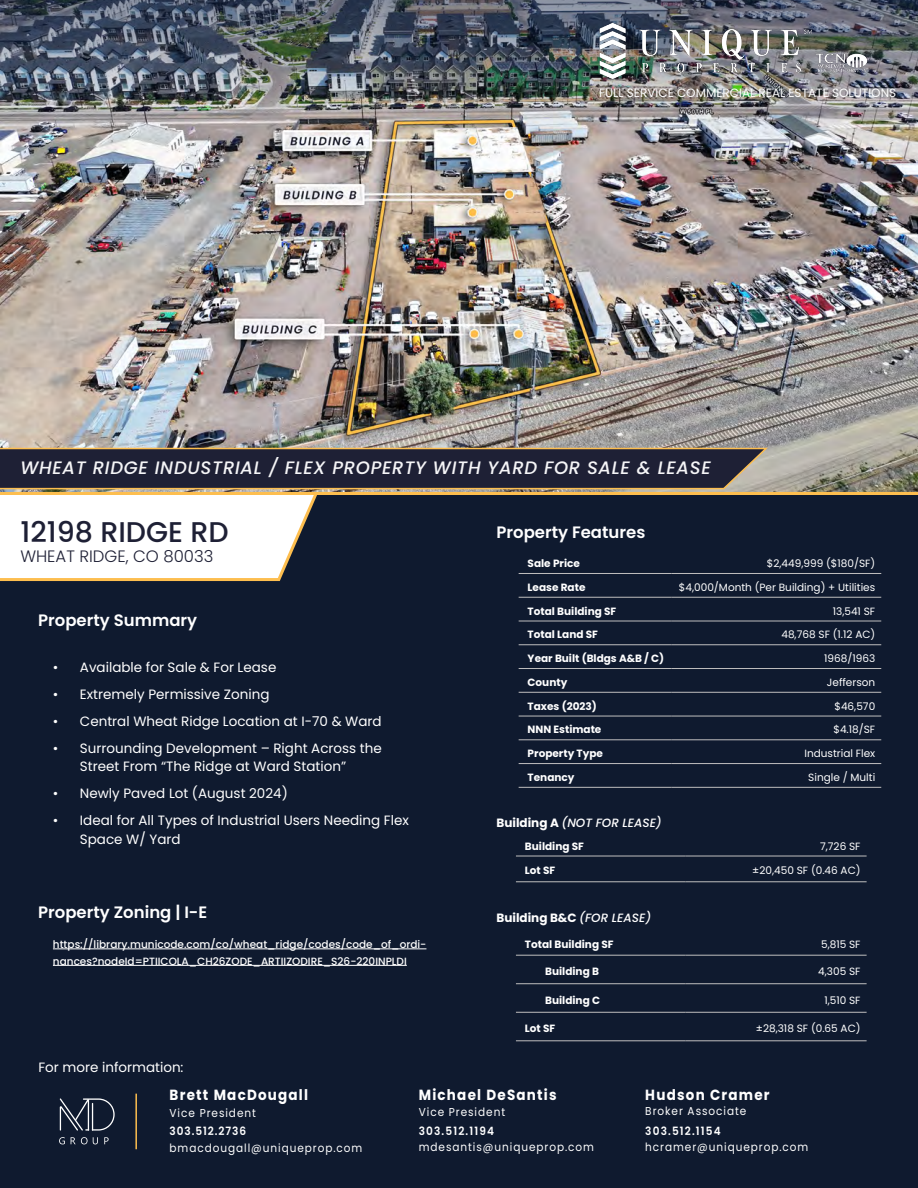
<style>
.page{position:relative;width:918px;height:1188px;background:#fff}
.page>*{position:absolute;margin:0;border:0;box-sizing:border-box;transform-origin:0 0}
.t1{font:500 28.5px "Poppins";color:#1e2035}
.t2{font:italic 500 18px "Poppins";letter-spacing:.04em;color:#f5f5f7}
.t3{font:600 16.5px "Poppins";color:#fff}
.t4{font:300 16.5px "Poppins";color:#1e2035}
.t5{font:700 14.7px "Poppins";letter-spacing:.09em;color:#fff;scale:.92 1}
.t6{font:13.5px/18px "Poppins";color:#fff}
.t7{font:12px "Poppins";color:#fff}
.t8{font:italic 500 12px "Poppins";color:#fff}
.t9{font:700 12px "Poppins";color:#fff}
.t10{font:11.4px "Poppins";letter-spacing:.09em;color:#fff;scale:.92 1}
.t11{font:600 11.4px "Poppins";letter-spacing:.11em;color:#fff;scale:.92 1}
.t12{font:600 11.4px "Poppins";letter-spacing:.09em;color:#fff;scale:.92 1}
.t13{font:10.5px "Poppins";color:#fff}
.t14{font:700 10.5px "Poppins";color:#fff}
.t15{font:500 10.5px/16.5px "Poppins";color:#fff}
.s1{font-weight:700;font-style:normal}
.s2{font-weight:500;font-style:italic}
</style>
<div class="page">
<div style="left:0;top:287px;width:918px;height:901px;background:#0f1a2f"></div>
<img style="left:0;top:122px;width:918px;height:370px">
<img style="left:0;top:0;width:918px;height:122px">
<img style="left:595px;top:22px;width:274px;height:59px">
<hr style="left:0;top:492px;width:918px;height:3px;background:#fdbe4f">
<svg style="left:0;top:446px;width:768px;height:135px"></svg>
<svg style="left:59px;top:1137px;width:6px;height:7px"></svg>
<svg style="left:71px;top:1137px;width:27px;height:7px"></svg>
<svg style="left:104px;top:1137px;width:5px;height:7px"></svg>
<svg style="left:60px;top:1098px;width:55px;height:33px"></svg>
<hr style="left:135px;top:1094px;width:2px;height:55px;background:#fdbe4f">
<hr style="left:519px;top:573px;width:153px;height:1px;background:#c0bfbf">
<hr style="left:672px;top:573px;width:209px;height:1px;background:#c0bfbf">
<hr style="left:519px;top:597px;width:153px;height:1px;background:#c0bfbf">
<hr style="left:672px;top:597px;width:209px;height:1px;background:#c0bfbf">
<hr style="left:519px;top:668px;width:153px;height:1px;background:#c0bfbf">
<hr style="left:672px;top:668px;width:209px;height:1px;background:#c0bfbf">
<hr style="left:519px;top:692px;width:153px;height:1px;background:#c0bfbf">
<hr style="left:672px;top:692px;width:209px;height:1px;background:#c0bfbf">
<hr style="left:519px;top:716px;width:153px;height:1px;background:#c0bfbf">
<hr style="left:672px;top:716px;width:209px;height:1px;background:#c0bfbf">
<hr style="left:519px;top:739px;width:153px;height:1px;background:#c0bfbf">
<hr style="left:672px;top:739px;width:209px;height:1px;background:#c0bfbf">
<hr style="left:519px;top:763px;width:153px;height:1px;background:#c0bfbf">
<hr style="left:672px;top:763px;width:209px;height:1px;background:#c0bfbf">
<hr style="left:519px;top:787px;width:153px;height:1px;background:#c0bfbf">
<hr style="left:672px;top:787px;width:209px;height:1px;background:#c0bfbf">
<hr style="left:519px;top:621px;width:153px;height:1px;background:#c0bfbf">
<hr style="left:672px;top:621px;width:209px;height:1px;background:#c0bfbf">
<hr style="left:519px;top:644px;width:153px;height:1px;background:#c0bfbf">
<hr style="left:672px;top:644px;width:209px;height:1px;background:#c0bfbf">
<hr style="left:53px;top:949px;width:373px;height:1px;background:#fff">
<hr style="left:53px;top:965px;width:354px;height:1px;background:#fff">
<hr style="left:516px;top:881px;width:170px;height:1px;background:#c0bfbf">
<hr style="left:686px;top:881px;width:181px;height:1px;background:#c0bfbf">
<hr style="left:516px;top:856px;width:170px;height:1px;background:#c0bfbf">
<hr style="left:686px;top:856px;width:181px;height:1px;background:#c0bfbf">
<hr style="left:516px;top:955px;width:170px;height:1px;background:#c0bfbf">
<hr style="left:686px;top:955px;width:181px;height:1px;background:#c0bfbf">
<hr style="left:516px;top:983px;width:170px;height:1px;background:#c0bfbf">
<hr style="left:686px;top:983px;width:181px;height:1px;background:#c0bfbf">
<hr style="left:516px;top:1012px;width:170px;height:1px;background:#c0bfbf">
<hr style="left:686px;top:1012px;width:181px;height:1px;background:#c0bfbf">
<hr style="left:516px;top:1040px;width:170px;height:1px;background:#c0bfbf">
<hr style="left:686px;top:1040px;width:181px;height:1px;background:#c0bfbf">
<p class="t7" style="left:599px;top:85px;width:299px">FULL SERVICE COMMERCIAL REAL ESTATE SOLUTIONS</p>
<h2 class="t2" style="left:20px;top:457px;width:692px">WHEAT RIDGE INDUSTRIAL / FLEX PROPERTY WITH YARD FOR SALE &amp; LEASE</h2>
<h1 class="t1" style="left:20px;top:515px;width:210px">12198 RIDGE RD</h1>
<p class="t4" style="left:20px;top:546px;width:194px">WHEAT RIDGE, CO 80033</p>
<p class="t3" style="left:38px;top:611px;width:160px">Property Summary</p>
<p class="t6" style="left:53px;top:658px;width:225px">• Available for Sale &amp; For Lease</p>
<p class="t6" style="left:53px;top:685px;width:218px">• Extremely Permissive Zoning</p>
<p class="t6" style="left:53px;top:712px;width:330px">• Central Wheat Ridge Location at I-70 &amp; Ward</p>
<p class="t6" style="left:80px;top:739px;width:303px;text-indent:-27px">• Surrounding Development – Right Across the<br>Street From “The Ridge at Ward Station”</p>
<p class="t6" style="left:53px;top:784px;width:236px">• Newly Paved Lot (August 2024)</p>
<p class="t6" style="left:80px;top:810px;width:330px;line-height:19.5px;text-indent:-27px">• Ideal for All Types of Industrial Users Needing Flex<br>Space W/ Yard</p>
<p class="t3" style="left:38px;top:903px;width:171px">Property Zoning | I-E</p>
<p class="t15" style="left:53px;top:936px;width:375px">https://library.municode.com/co/wheat_ridge/codes/code_of_ordi&shy;nances?nodeId=PTIICOLA_CH26ZODE_ARTIIZODIRE_S26-220INPLDI</p>
<p class="t6" style="left:38px;top:1058px;width:147px">For more information:</p>
<p class="t3" style="left:496px;top:523px;width:150px">Property Features</p>
<p class="t14" style="left:528px;top:557px;width:54px">Sale Price</p>
<p class="t13" style="left:767px;top:557px;width:110px">$2,449,999 ($180/SF)</p>
<p class="t14" style="left:528px;top:581px;width:59px">Lease Rate</p>
<p class="t13" style="left:679px;top:581px;width:198px">$4,000/Month (Per Building) + Utilities</p>
<p class="t14" style="left:528px;top:605px;width:90px">Total Building SF</p>
<p class="t13" style="left:833px;top:605px;width:44px">13,541 SF</p>
<p class="t14" style="left:528px;top:629px;width:72px">Total Land SF</p>
<p class="t13" style="left:781px;top:629px;width:95px">48,768 SF (1.12 AC)</p>
<p class="t14" style="left:528px;top:652px;width:138px">Year Built (Bldgs A&amp;B / C)</p>
<p class="t13" style="left:824px;top:652px;width:53px">1968/1963</p>
<p class="t14" style="left:528px;top:676px;width:41px">County</p>
<p class="t13" style="left:827px;top:676px;width:50px">Jefferson</p>
<p class="t14" style="left:528px;top:700px;width:71px">Taxes (2023)</p>
<p class="t13" style="left:834px;top:700px;width:42px">$46,570</p>
<p class="t14" style="left:528px;top:724px;width:75px">NNN Estimate</p>
<p class="t13" style="left:834px;top:724px;width:43px">$4.18/SF</p>
<p class="t14" style="left:528px;top:747px;width:77px">Property Type</p>
<p class="t13" style="left:804px;top:747px;width:72px">Industrial Flex</p>
<p class="t14" style="left:528px;top:771px;width:48px">Tenancy</p>
<p class="t13" style="left:808px;top:771px;width:69px">Single / Multi</p>
<p class="t8" style="left:496px;top:816px;width:167px"><span class="s1">Building A</span> (NOT FOR LEASE)</p>
<p class="t14" style="left:525px;top:840px;width:61px">Building SF</p>
<p class="t13" style="left:820px;top:840px;width:42px">7,726 SF</p>
<p class="t14" style="left:525px;top:865px;width:32px">Lot SF</p>
<p class="t13" style="left:752px;top:865px;width:110px">±20,450 SF (0.46 AC)</p>
<p class="t9" style="left:496px;top:911px;width:156px">Building B&amp;C <span class="s2">(FOR LEASE)</span></p>
<p class="t14" style="left:525px;top:938px;width:90px">Total Building SF</p>
<p class="t13" style="left:821px;top:938px;width:41px">5,815 SF</p>
<p class="t14" style="left:545px;top:965px;width:55px">Building B</p>
<p class="t13" style="left:818px;top:965px;width:44px">4,305 SF</p>
<p class="t14" style="left:545px;top:994px;width:56px">Building C</p>
<p class="t13" style="left:824px;top:994px;width:38px">1,510 SF</p>
<p class="t14" style="left:525px;top:1022px;width:32px">Lot SF</p>
<p class="t13" style="left:756px;top:1022px;width:106px">±28,318 SF (0.65 AC)</p>
<p class="t5" style="left:170px;top:1086px;width:152px">Brett MacDougall</p>
<p class="t12" style="left:170px;top:1124px;width:85px">303.512.2736</p>
<p class="t10" style="left:170px;top:1107px;width:95px">Vice President</p>
<p class="t10" style="left:170px;top:1141px;width:211px">bmacdougall@uniqueprop.com</p>
<p class="t5" style="left:419px;top:1086px;width:151px">Michael DeSantis</p>
<p class="t10" style="left:419px;top:1106px;width:95px">Vice President</p>
<p class="t11" style="left:419px;top:1124px;width:83px">303.512.1194</p>
<p class="t5" style="left:645px;top:1086px;width:137px">Hudson Cramer</p>
<p class="t11" style="left:645px;top:1124px;width:83px">303.512.1154</p>
<p class="t10" style="left:645px;top:1104px;width:111px">Broker Associate</p>
<p class="t10" style="left:419px;top:1140px;width:192px">mdesantis@uniqueprop.com</p>
<p class="t10" style="left:645px;top:1141px;width:179px">hcramer@uniqueprop.com</p>
</div>
